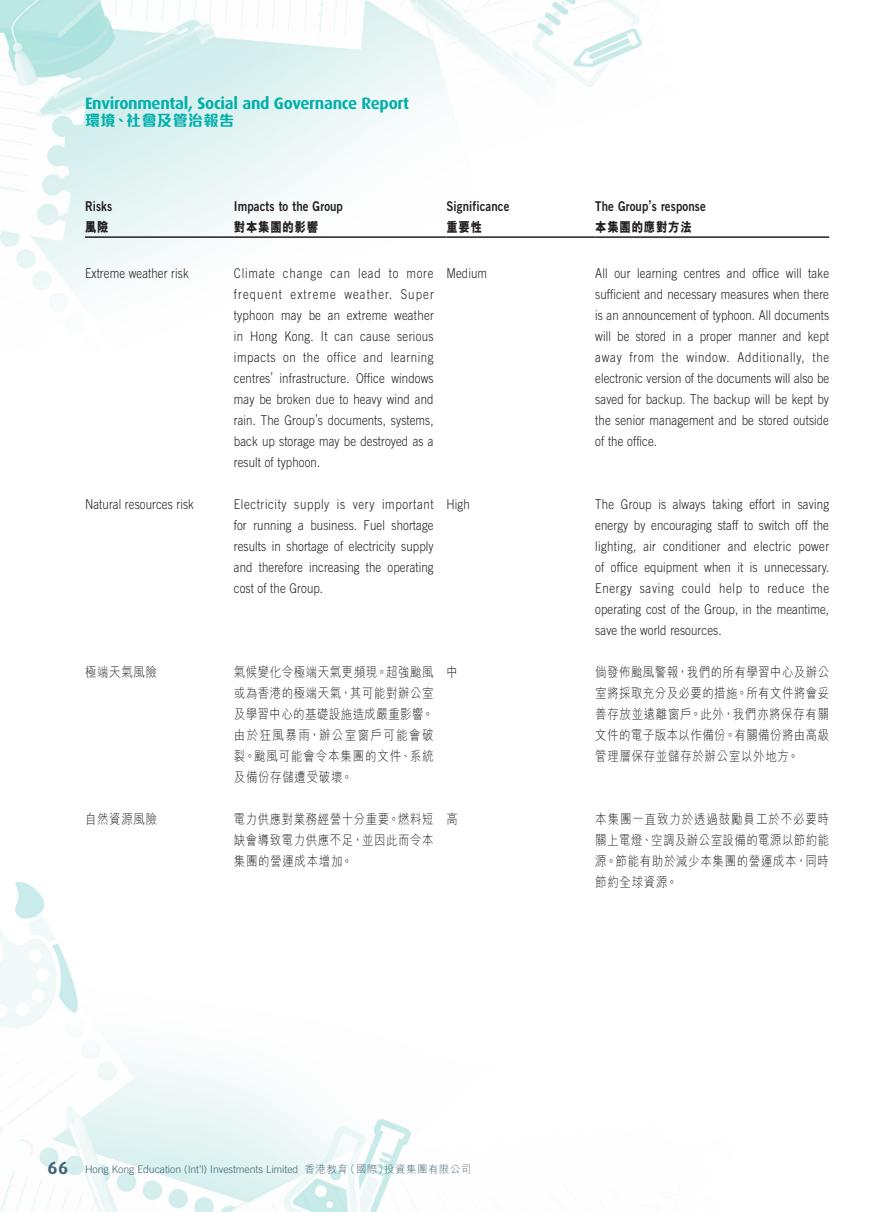
<style>
.page{position:relative;width:893px;height:1212px;background:#fff}
.page>*{position:absolute;margin:0;border:0;box-sizing:border-box;transform-origin:0 0}
.t1{font:700 16.5px "Dax";letter-spacing:-.02em;color:#00afab}
.t2{font:800 15px "M Elle HK";letter-spacing:.03em;color:#00afab}
.Body_Text{font:300 13.5px/21px "Trade Gothic LT Std";letter-spacing:.01em;color:#231f20;text-align:justify;scale:.85 1}
.Body_Text-2{font:300 13.5px/21px "M Hei HK";letter-spacing:.055em;color:#231f20;text-align:justify;scale:.85 1}
.Body_Text-3{font:13.5px "Trade Gothic LT Std Bd 2";letter-spacing:.01em;color:#231f20;scale:.85 1}
.Body_Text-4{font:800 13.5px "M Hei HK";letter-spacing:.06em;color:#231f20;scale:.85 1}
.t3{font:300 10.5px "Trade Gothic LT Std";letter-spacing:-.005em;color:#406574}
.s1{font-family:"Dax";font-weight:700;font-size:18px}
.s2{font-family:"M Hei HK"}
</style>
<div class="page">
<img style="left:0;top:0;width:830px;height:1212px">
<hr style="left:85px;top:236px;width:149px;height:2px;background:#231f20">
<hr style="left:234px;top:236px;width:212px;height:2px;background:#231f20">
<hr style="left:446px;top:236px;width:149px;height:2px;background:#231f20">
<hr style="left:595px;top:236px;width:234px;height:2px;background:#231f20">
<p class="t1" style="left:85px;top:94px;width:326px">Environmental, Social and Governance Report</p>
<p class="t2" style="left:85px;top:113px;width:151px">環境、社會及管治報告</p>
<p class="Body_Text-3" style="left:85px;top:197px;width:33px">Risks</p>
<p class="Body_Text-3" style="left:234px;top:197px;width:130px">Impacts to the Group</p>
<p class="Body_Text-3" style="left:446px;top:197px;width:76px">Significance</p>
<p class="Body_Text-3" style="left:595px;top:197px;width:131px">The Group’s response</p>
<p class="Body_Text-4" style="left:85px;top:220px;width:29px">風險</p>
<p class="Body_Text-4" style="left:234px;top:220px;width:101px">對本集團的影響</p>
<p class="Body_Text-4" style="left:446px;top:220px;width:44px">重要性</p>
<p class="Body_Text-4" style="left:595px;top:220px;width:115px">本集團的應對方法</p>
<p class="Body_Text" style="left:85px;top:263px;width:124px">Extreme weather risk</p>
<p class="Body_Text" style="left:234px;top:263px;width:237px">Climate change can lead to more frequent extreme weather. Super typhoon may be an extreme weather in Hong Kong. It can cause serious impacts on the office and learning centres’ infrastructure. Office windows may be broken due to heavy wind and rain. The Group’s documents, systems, back up storage may be destroyed as a result of typhoon.</p>
<p class="Body_Text" style="left:446px;top:263px;width:49px">Medium</p>
<p class="Body_Text" style="left:595px;top:263px;width:277px">All our learning centres and office will take sufficient and necessary measures when there is an announcement of typhoon. All documents will be stored in a proper manner and kept away from the window. Additionally, the electronic version of the documents will also be saved for backup. The backup will be kept by the senior management and be stored outside of the office.</p>
<p class="Body_Text" style="left:85px;top:494px;width:130px">Natural resources risk</p>
<p class="Body_Text" style="left:234px;top:494px;width:236px">Electricity supply is very important for running a business. Fuel shortage results in shortage of electricity supply and therefore increasing the operating cost of the Group.</p>
<p class="Body_Text" style="left:446px;top:494px;width:29px">High</p>
<p class="Body_Text" style="left:595px;top:494px;width:277px">The Group is always taking effort in saving energy by encouraging staff to switch off the lighting, air conditioner and electric power of office equipment when it is unnecessary.<br>Energy saving could help to reduce the operating cost of the Group, in the meantime, save the world resources.</p>
<p class="Body_Text-2" style="left:85px;top:661px;width:86px">極端天氣風險</p>
<p class="Body_Text-2" style="left:234px;top:661px;width:237px">氣候變化令極端天氣更頻現。超強颱風或為香港的極端天氣，其可能對辦公室及學習中心的基礎設施造成嚴重影響。由於狂風暴雨，辦公室窗戶可能會破裂。颱風可能會令本集團的文件、系統及備份存儲遭受破壞。</p>
<p class="Body_Text-2" style="left:446px;top:661px;width:15px">中</p>
<p class="Body_Text-2" style="left:595px;top:661px;width:277px">倘發佈颱風警報，我們的所有學習中心及辦公室將採取充分及必要的措施。所有文件將會妥善存放並遠離窗戶。此外，我們亦將保存有關文件的電子版本以作備份。有關備份將由高級管理層保存並儲存於辦公室以外地方。</p>
<p class="Body_Text-2" style="left:85px;top:808px;width:86px">自然資源風險</p>
<p class="Body_Text-2" style="left:234px;top:808px;width:237px">電力供應對業務經營十分重要。燃料短缺會導致電力供應不足，並因此而令本集團的營運成本增加。</p>
<p class="Body_Text-2" style="left:446px;top:808px;width:15px">高</p>
<p class="Body_Text-2" style="left:595px;top:808px;width:277px">本集團一直致力於透過鼓勵員工於不必要時關上電燈、空調及辦公室設備的電源以節約能源。節能有助於減少本集團的營運成本，同時節約全球資源。</p>
<p class="t3" style="left:47px;top:1163px;width:426px"><span class="s1">66</span> Hong Kong Education (Int’l) Investments Limited <span class="s2">香港教育（國際）投資集團有限公司</span></p>
</div>
